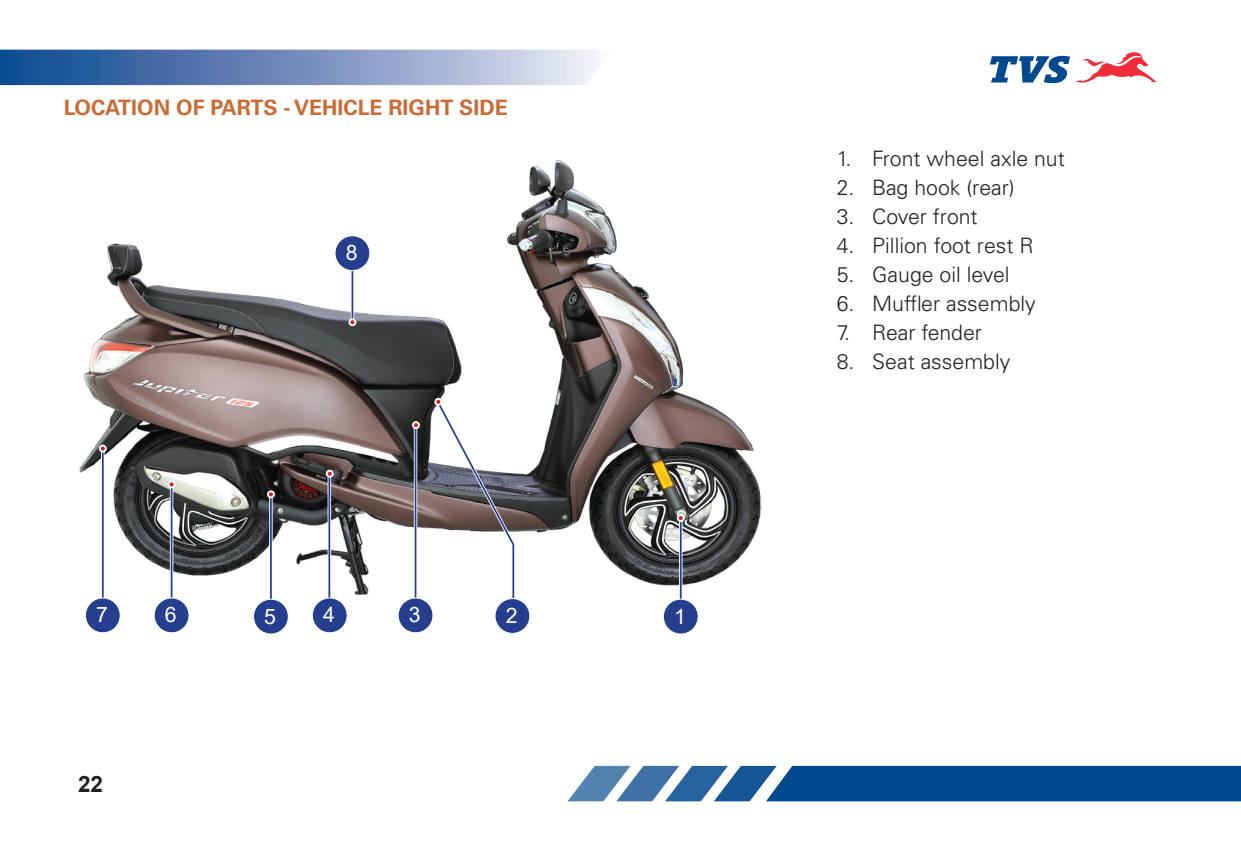
<style>
.page{position:relative;width:1241px;height:851px;background:#fff}
.page>*{position:absolute;margin:0;border:0;box-sizing:border-box;transform-origin:0 0}
.t1{font:700 22.5px "Arial";color:#231f20}
.t2{font:300 21.25px "Univers LT Std";color:#231f20}
.Main_Heading{font:700 21.25px "Univers LT Std";color:#c96c38}
.Bullet{font:21.25px "Arial";color:#fff}
</style>
<div class="page">
<svg style="left:0;top:50px;width:597px;height:35px;background:#7892bf"></svg>
<svg style="left:990px;top:52px;width:165px;height:32px"></svg>
<svg style="left:568px;top:765px;width:672px;height:36px;background:#2b67a0"></svg>
<img style="left:79px;top:160px;width:683px;height:434px">
<hr style="left:679px;top:519px;width:3px;height:84px;background:#fff">
<hr style="left:679px;top:519px;width:2px;height:84px;background:#253f8e">
<svg style="left:350px;top:271px;width:4px;height:47px"></svg>
<hr style="left:351px;top:262px;width:2px;height:60px;background:#253f8e">
<svg style="left:269px;top:498px;width:4px;height:96px"></svg>
<hr style="left:270px;top:494px;width:2px;height:115px;background:#253f8e">
<hr style="left:170px;top:485px;width:3px;height:116px;background:#fff">
<hr style="left:171px;top:485px;width:1px;height:116px;background:#253f8e">
<hr style="left:101px;top:448px;width:4px;height:156px;background:#f3f5f9">
<hr style="left:102px;top:448px;width:2px;height:156px;background:#253f8e">
<svg style="left:327px;top:476px;width:4px;height:121px"></svg>
<hr style="left:328px;top:473px;width:2px;height:127px;background:#253f8e">
<div style="left:663px;top:599px;width:35px;height:35px;background:#253f8e;border-radius:50%"></div>
<div style="left:663px;top:598px;width:35px;height:36px;border:1px solid #fff;border-radius:50%"></div>
<div style="left:253px;top:599px;width:35px;height:35px;background:#253f8e;border-radius:50%"></div>
<div style="left:253px;top:598px;width:35px;height:36px;border:1px solid #fff;border-radius:50%"></div>
<div style="left:154px;top:598px;width:35px;height:34px;background:#253f8e;border-radius:50%"></div>
<div style="left:154px;top:597px;width:35px;height:36px;border:1px solid #fff;border-radius:50%"></div>
<div style="left:85px;top:598px;width:35px;height:34px;background:#253f8e;border-radius:50%"></div>
<div style="left:85px;top:597px;width:35px;height:36px;border:1px solid #fff;border-radius:50%"></div>
<div style="left:312px;top:598px;width:35px;height:34px;background:#253f8e;border-radius:50%"></div>
<div style="left:312px;top:597px;width:35px;height:36px;border:1px solid #fff;border-radius:50%"></div>
<div style="left:335px;top:236px;width:35px;height:34px;background:#253f8e;border-radius:50%"></div>
<div style="left:334px;top:235px;width:36px;height:36px;border:1px solid #fff;border-radius:50%"></div>
<div style="left:676px;top:514px;width:8px;height:8px;border:2px solid #fff;border-radius:50%"></div>
<div style="left:168px;top:480px;width:7px;height:8px;border:2px solid #fff;border-radius:50%"></div>
<div style="left:99px;top:444px;width:8px;height:8px;border:2px solid #fff;border-radius:50%"></div>
<div style="left:267px;top:490px;width:8px;height:8px;border:2px solid #fff;border-radius:50%"></div>
<div style="left:326px;top:469px;width:7px;height:8px;border:2px solid #fff;border-radius:50%"></div>
<div style="left:348px;top:318px;width:8px;height:8px;border:2px solid #fff;border-radius:50%"></div>
<svg style="left:433px;top:398px;width:83px;height:200px"></svg>
<div style="left:434px;top:398px;width:8px;height:7px;border:2px solid #fff;border-radius:50%"></div>
<div style="left:495px;top:598px;width:35px;height:35px;background:#253f8e;border-radius:50%"></div>
<div style="left:494px;top:598px;width:36px;height:35px;border:1px solid #fff;border-radius:50%"></div>
<hr style="left:414px;top:425px;width:3px;height:178px;background:#fff">
<hr style="left:414px;top:425px;width:2px;height:178px;background:#253f8e">
<div style="left:412px;top:421px;width:8px;height:8px;border:2px solid #fff;border-radius:50%"></div>
<div style="left:398px;top:598px;width:35px;height:34px;background:#253f8e;border-radius:50%"></div>
<div style="left:398px;top:597px;width:35px;height:36px;border:1px solid #fff;border-radius:50%"></div>
<p class="Main_Heading" style="left:64px;top:95px;width:445px">LOCATION OF PARTS - VEHICLE RIGHT SIDE</p>
<p class="Bullet" style="left:346px;top:238px;width:13px">8</p>
<p class="Bullet" style="left:96px;top:600px;width:13px">7</p>
<p class="Bullet" style="left:165px;top:600px;width:13px">6</p>
<p class="Bullet" style="left:264px;top:601px;width:13px">5</p>
<p class="Bullet" style="left:323px;top:600px;width:13px">4</p>
<p class="Bullet" style="left:674px;top:601px;width:13px">1</p>
<p class="Bullet" style="left:409px;top:600px;width:13px">3</p>
<p class="Bullet" style="left:505px;top:600px;width:13px">2</p>
<p class="t1" style="left:78px;top:768px;width:27px">22</p>
<p class="t2" style="left:836px;top:145px;width:229px">1. Front wheel axle nut</p>
<p class="t2" style="left:836px;top:174px;width:179px">2. Bag hook (rear)</p>
<p class="t2" style="left:836px;top:203px;width:142px">3. Cover front</p>
<p class="t2" style="left:836px;top:232px;width:198px">4. Pillion foot rest R</p>
<p class="t2" style="left:836px;top:261px;width:174px">5. Gauge oil level</p>
<p class="t2" style="left:836px;top:291px;width:200px">6. Muffler assembly</p>
<p class="t2" style="left:836px;top:320px;width:147px">7. Rear fender</p>
<p class="t2" style="left:836px;top:349px;width:175px">8. Seat assembly</p>
</div>
